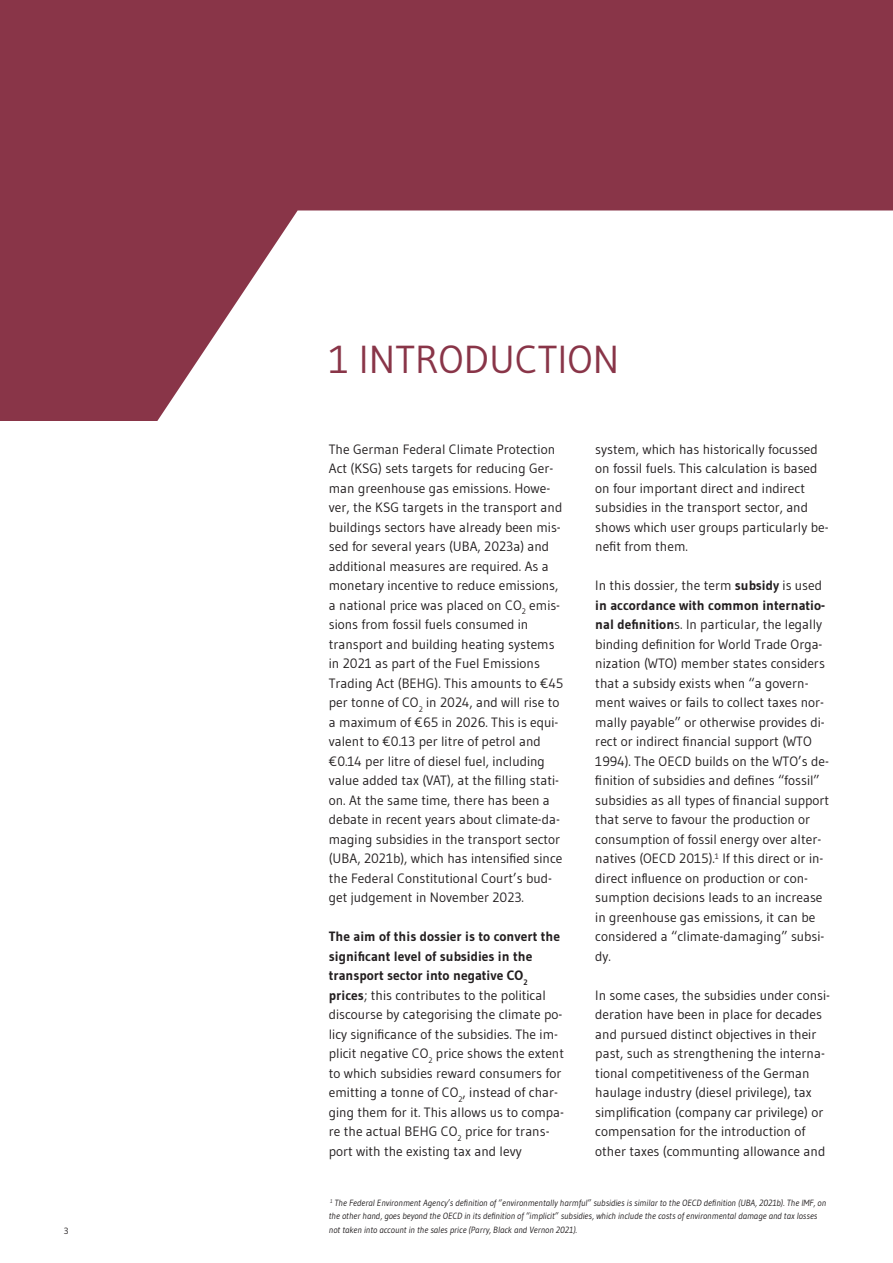
<style>
.page{position:relative;width:893px;height:1263px;background:#fff}
.page>*{position:absolute;margin:0;border:0;box-sizing:border-box;transform-origin:0 0}
.t1{font:39px "Gudea";color:#893548}
.t2{font:13.5px "Gudea";color:#231f20}
.t3{font:700 13.5px "Gudea";color:#231f20}
.t4{font:italic 9px "Gudea";color:#231f20}
.t5{font:9px "Gudea";color:#231f20}
.t6{font:7.8px "Gudea";color:#231f20}
.t7{font:700 7.8px "Gudea";color:#231f20}
.t8{font:italic 5.25px "Gudea";color:#231f20}
.s1{font-weight:700}
</style>
<div class="page">
<svg style="left:0;top:0;width:893px;height:421px;fill:#893548"></svg>
<p class="t5" style="left:64px;top:1225px;width:6px">3</p>
<p class="t1" style="left:329px;top:335px;width:292px">1 INTRODUCTION</p>
<p class="t2" style="left:329px;top:441px;width:228px">The German Federal Climate Protection</p>
<p class="t2" style="left:329px;top:460px;width:226px">Act (KSG) sets targets for reducing Ger-</p>
<p class="t2" style="left:329px;top:480px;width:223px">man greenhouse gas emissions. Howe-</p>
<p class="t2" style="left:329px;top:499px;width:235px">ver, the KSG targets in the transport and</p>
<p class="t2" style="left:329px;top:519px;width:233px">buildings sectors have already been mis-</p>
<p class="t2" style="left:329px;top:538px;width:222px">sed for several years (UBA, 2023a) and</p>
<p class="t2" style="left:329px;top:558px;width:221px">additional measures are required. As a</p>
<p class="t2" style="left:329px;top:577px;width:231px">monetary incentive to reduce emissions,</p>
<p class="t2" style="left:329px;top:597px;width:194px">a national price was placed on CO</p>
<p class="t6" style="left:522px;top:607px;width:6px">2</p>
<p class="t2" style="left:529px;top:597px;width:32px">emis-</p>
<p class="t2" style="left:329px;top:616px;width:201px">sions from fossil fuels consumed in</p>
<p class="t2" style="left:329px;top:636px;width:227px">transport and building heating systems</p>
<p class="t2" style="left:329px;top:655px;width:213px">in 2021 as part of the Fuel Emissions</p>
<p class="t2" style="left:329px;top:675px;width:236px">Trading Act (BEHG). This amounts to €45</p>
<p class="t2" style="left:329px;top:694px;width:91px">per tonne of CO</p>
<p class="t6" style="left:419px;top:704px;width:6px">2</p>
<p class="t2" style="left:426px;top:694px;width:135px">in 2024, and will rise to</p>
<p class="t2" style="left:329px;top:714px;width:231px">a maximum of €65 in 2026. This is equi-</p>
<p class="t2" style="left:329px;top:733px;width:214px">valent to €0.13 per litre of petrol and</p>
<p class="t2" style="left:329px;top:753px;width:218px">€0.14 per litre of diesel fuel, including</p>
<p class="t2" style="left:329px;top:772px;width:232px">value added tax (VAT), at the filling stati-</p>
<p class="t2" style="left:329px;top:792px;width:223px">on. At the same time, there has been a</p>
<p class="t2" style="left:329px;top:811px;width:233px">debate in recent years about climate-da-</p>
<p class="t2" style="left:329px;top:831px;width:233px">maging subsidies in the transport sector</p>
<p class="t2" style="left:329px;top:850px;width:235px">(UBA, 2021b), which has intensified since</p>
<p class="t2" style="left:329px;top:870px;width:225px">the Federal Constitutional Court’s bud-</p>
<p class="t2" style="left:329px;top:889px;width:197px">get judgement in November 2023.</p>
<p class="t3" style="left:329px;top:928px;width:233px">The aim of this dossier is to convert the</p>
<p class="t3" style="left:329px;top:948px;width:205px">significant level of subsidies in the</p>
<p class="t3" style="left:329px;top:967px;width:196px">transport sector into negative CO</p>
<p class="t7" style="left:523px;top:977px;width:6px">2</p>
<p class="t2" style="left:329px;top:987px;width:219px"><span class="s1">prices</span>; this contributes to the political</p>
<p class="t2" style="left:329px;top:1006px;width:235px">discourse by categorising the climate po-</p>
<p class="t2" style="left:329px;top:1026px;width:231px">licy significance of the subsidies. The im-</p>
<p class="t2" style="left:329px;top:1045px;width:101px">plicit negative CO</p>
<p class="t6" style="left:428px;top:1055px;width:6px">2</p>
<p class="t2" style="left:436px;top:1045px;width:130px">price shows the extent</p>
<p class="t2" style="left:329px;top:1065px;width:234px">to which subsidies reward consumers for</p>
<p class="t2" style="left:329px;top:1084px;width:231px">emitting a tonne of CO , instead of char-</p>
<p class="t6" style="left:458px;top:1094px;width:6px">2</p>
<p class="t2" style="left:329px;top:1104px;width:237px">ging them for it. This allows us to compa-</p>
<p class="t2" style="left:329px;top:1123px;width:130px">re the actual BEHG CO</p>
<p class="t6" style="left:458px;top:1133px;width:6px">2</p>
<p class="t2" style="left:465px;top:1123px;width:86px">price for trans-</p>
<p class="t2" style="left:329px;top:1143px;width:194px">port with the existing tax and levy</p>
<p class="t2" style="left:595px;top:441px;width:224px">system, which has historically focussed</p>
<p class="t2" style="left:595px;top:460px;width:224px">on fossil fuels. This calculation is based</p>
<p class="t2" style="left:595px;top:480px;width:211px">on four important direct and indirect</p>
<p class="t2" style="left:595px;top:499px;width:214px">subsidies in the transport sector, and</p>
<p class="t2" style="left:595px;top:519px;width:235px">shows which user groups particularly be-</p>
<p class="t2" style="left:595px;top:538px;width:94px">nefit from them.</p>
<p class="t2" style="left:595px;top:577px;width:228px">In this dossier, the term <span class="s1">subsidy</span> is used</p>
<p class="t3" style="left:595px;top:597px;width:231px">in accordance with common internatio-</p>
<p class="t2" style="left:595px;top:616px;width:228px"><span class="s1">nal definition</span>s. In particular, the legally</p>
<p class="t2" style="left:595px;top:636px;width:229px">binding definition for World Trade Orga-</p>
<p class="t2" style="left:595px;top:655px;width:231px">nization (WTO) member states considers</p>
<p class="t2" style="left:595px;top:675px;width:215px">that a subsidy exists when “a govern-</p>
<p class="t2" style="left:595px;top:694px;width:230px">ment waives or fails to collect taxes nor-</p>
<p class="t2" style="left:595px;top:714px;width:231px">mally payable” or otherwise provides di-</p>
<p class="t2" style="left:595px;top:733px;width:218px">rect or indirect financial support (WTO</p>
<p class="t2" style="left:595px;top:753px;width:235px">1994). The OECD builds on the WTO’s de-</p>
<p class="t2" style="left:595px;top:772px;width:226px">finition of subsidies and defines “fossil”</p>
<p class="t2" style="left:595px;top:792px;width:235px">subsidies as all types of financial support</p>
<p class="t2" style="left:595px;top:811px;width:216px">that serve to favour the production or</p>
<p class="t2" style="left:595px;top:831px;width:227px">consumption of fossil energy over alter-</p>
<p class="t2" style="left:595px;top:850px;width:121px">natives (OECD 2015).</p>
<p class="t6" style="left:715px;top:851px;width:6px">1</p>
<p class="t2" style="left:722px;top:850px;width:102px">If this direct or in-</p>
<p class="t2" style="left:595px;top:870px;width:214px">direct influence on production or con-</p>
<p class="t2" style="left:595px;top:889px;width:229px">sumption decisions leads to an increase</p>
<p class="t2" style="left:595px;top:909px;width:221px">in greenhouse gas emissions, it can be</p>
<p class="t2" style="left:595px;top:928px;width:231px">considered a “climate-damaging” subsi-</p>
<p class="t2" style="left:595px;top:948px;width:17px">dy.</p>
<p class="t2" style="left:595px;top:987px;width:236px">In some cases, the subsidies under consi-</p>
<p class="t2" style="left:595px;top:1006px;width:228px">deration have been in place for decades</p>
<p class="t2" style="left:595px;top:1026px;width:223px">and pursued distinct objectives in their</p>
<p class="t2" style="left:595px;top:1045px;width:231px">past, such as strengthening the interna-</p>
<p class="t2" style="left:595px;top:1065px;width:216px">tional competitiveness of the German</p>
<p class="t2" style="left:595px;top:1084px;width:218px">haulage industry (diesel privilege), tax</p>
<p class="t2" style="left:595px;top:1104px;width:230px">simplification (company car privilege) or</p>
<p class="t2" style="left:595px;top:1123px;width:211px">compensation for the introduction of</p>
<p class="t2" style="left:595px;top:1143px;width:231px">other taxes (communting allowance and</p>
<p class="t8" style="left:330px;top:1197px;width:4px">1</p>
<p class="t4" style="left:334px;top:1197px;width:493px">The Federal Environment Agency’s definition of “environmentally harmful” subsidies is similar to the OECD definition (UBA, 2021b). The IMF, on</p>
<p class="t4" style="left:329px;top:1210px;width:490px">the other hand, goes beyond the OECD in its definition of “implicit” subsidies, which include the costs of environmental damage and tax losses</p>
<p class="t4" style="left:329px;top:1224px;width:250px">not taken into account in the sales price (Parry, Black and Vernon 2021).</p>
</div>
